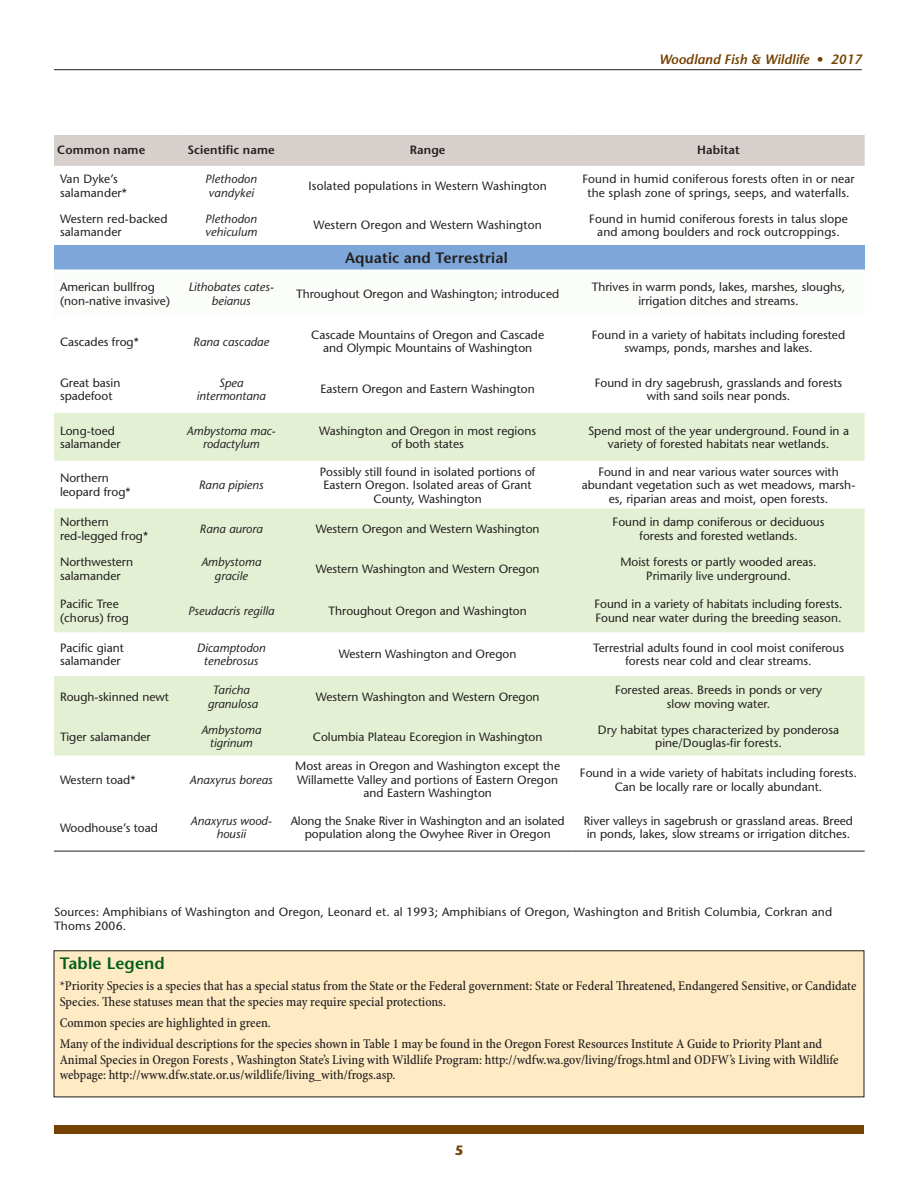
<style>
.page{position:relative;width:918px;height:1188px;background:#fff}
.page>*{position:absolute;margin:0;border:0;box-sizing:border-box;transform-origin:0 0}
.Small_Head_2{font:600 16.5px "Stone Sans Std";letter-spacing:.01em;color:#025e1f}
.Small_Head_2-2{font:600 15px "Stone Sans Std";letter-spacing:.01em;color:#231f20}
.t1{font:500 condensed 13.5px/15.8px "Minion Pro";color:#231f20}
.t2{font:italic 600 13.5px "Stone Sans Std";color:#754100}
.t3{font:700 13.5px "Stone Sans Std";color:#754100}
.Table_Text{font:500 12px/13.5px "Stone Sans Std";color:#231f20;text-align:center}
.Small_Head_2-3{font:500 12px/13.5px "Stone Sans Std";letter-spacing:.01em;color:#231f20}
.Table_Text-2{font:italic 500 12px/13.5px "Stone Sans Std";color:#231f20;text-align:center}
.Small_Head_2-4{font:600 12px "Stone Sans Std";letter-spacing:.01em;color:#231f20}
.Small_Head_2-5{font:italic 500 12px/13.5px "Stone Sans Std";letter-spacing:.01em;color:#231f20}
</style>
<div class="page">
<hr style="left:54px;top:69px;width:808px;height:1px;background:#231f20">
<div style="left:54px;top:1125px;width:810px;height:9px;background:#754100"></div>
<div style="left:54px;top:951px;width:810px;height:146px;background:#feeac3"></div>
<div style="left:54px;top:950px;width:810px;height:147px;border:1px solid #231f20"></div>
<div style="left:54px;top:135px;width:811px;height:31px;background:#d6cfcc"></div>
<svg style="left:54px;top:508px;width:811px;height:343px"></svg>
<div style="left:54px;top:245px;width:811px;height:25px;background:#7ca7d8"></div>
<div style="left:54px;top:413px;width:811px;height:48px;background:#e4f0d4"></div>
<svg style="left:54px;top:509px;width:811px;height:246px;fill:#e4f0d4"></svg>
<hr style="left:54px;top:851px;width:125px;height:1px;background:#231f20">
<hr style="left:179px;top:851px;width:104px;height:1px;background:#231f20">
<hr style="left:283px;top:851px;width:289px;height:1px;background:#231f20">
<hr style="left:572px;top:851px;width:293px;height:1px;background:#231f20">
<p class="t2" style="left:659px;top:51px;width:204px">Woodland Fish &amp; Wildlife • 2017</p>
<p class="Small_Head_2-4" style="left:57px;top:143px;width:90px">Common name</p>
<p class="Small_Head_2-4" style="left:188px;top:143px;width:89px">Scientific name</p>
<p class="Small_Head_2-4" style="left:410px;top:143px;width:37px">Range</p>
<p class="Small_Head_2-4" style="left:697px;top:143px;width:44px">Habitat</p>
<p class="Small_Head_2-3" style="left:60px;top:172px;width:68px">Van Dyke’s salamander*</p>
<p class="Small_Head_2-5" style="left:205px;top:172px;width:53px">Plethodon vandykei</p>
<p class="Small_Head_2-3" style="left:309px;top:179px;width:240px">Isolated populations in Western Washington</p>
<p class="Small_Head_2-3" style="left:582px;top:172px;width:274px;text-align:center">Found in humid coniferous forests often in or near the splash zone of springs, seeps, and waterfalls.</p>
<p class="Small_Head_2-3" style="left:60px;top:212px;width:109px">Western red-backed salamander</p>
<p class="Small_Head_2-5" style="left:205px;top:212px;width:54px">Plethodon vehiculum</p>
<p class="Small_Head_2-3" style="left:314px;top:218px;width:230px">Western Oregon and Western Washington</p>
<p class="Small_Head_2-3" style="left:589px;top:212px;width:260px;text-align:center">Found in humid coniferous forests in talus slope and among boulders and rock outcroppings.</p>
<p class="Small_Head_2-2" style="left:345px;top:248px;width:164px">Aquatic and Terrestrial</p>
<p class="Table_Text" style="left:60px;top:280px;width:112px;text-align:left">American bullfrog (non-native invasive)</p>
<p class="Table_Text-2" style="left:188px;top:280px;width:87px">Lithobates cates&shy;beianus</p>
<p class="Table_Text" style="left:296px;top:287px;width:265px">Throughout Oregon and Washington; introduced</p>
<p class="Table_Text" style="left:592px;top:280px;width:255px">Thrives in warm ponds, lakes, marshes, sloughs, irrigation ditches and streams.</p>
<p class="Table_Text" style="left:60px;top:335px;width:80px">Cascades frog*</p>
<p class="Table_Text-2" style="left:193px;top:335px;width:77px">Rana cascadae</p>
<p class="Table_Text" style="left:311px;top:328px;width:234px">Cascade Mountains of Oregon and Cascade and Olympic Mountains of Washington</p>
<p class="Table_Text" style="left:592px;top:328px;width:255px">Found in a variety of habitats including forested swamps, ponds, marshes and lakes.</p>
<p class="Table_Text" style="left:60px;top:376px;width:62px;text-align:left">Great basin spadefoot</p>
<p class="Table_Text-2" style="left:196px;top:376px;width:71px">Spea intermontana</p>
<p class="Table_Text" style="left:321px;top:383px;width:216px">Eastern Oregon and Eastern Washington</p>
<p class="Table_Text" style="left:595px;top:376px;width:249px">Found in dry sagebrush, grasslands and forests with sand soils near ponds.</p>
<p class="Table_Text" style="left:60px;top:424px;width:62px;text-align:left">Long-toed salamander</p>
<p class="Table_Text-2" style="left:187px;top:424px;width:90px">Ambystoma mac&shy;rodactylum</p>
<p class="Table_Text" style="left:319px;top:424px;width:218px">Washington and Oregon in most regions of both states</p>
<p class="Table_Text" style="left:588px;top:424px;width:262px">Spend most of the year underground. Found in a variety of forested habitats near wetlands.</p>
<p class="Table_Text" style="left:60px;top:471px;width:72px;text-align:left">Northern leopard frog*</p>
<p class="Table_Text-2" style="left:199px;top:478px;width:66px">Rana pipiens</p>
<p class="Table_Text" style="left:320px;top:465px;width:217px">Possibly still found in isolated portions of<br>Eastern Oregon. Isolated areas of Grant<br>County, Washington</p>
<p class="Table_Text" style="left:582px;top:465px;width:275px">Found in and near various water sources with abundant vegetation such as wet meadows, marsh&shy;es, riparian areas and moist, open forests.</p>
<p class="Table_Text" style="left:60px;top:515px;width:90px;text-align:left">Northern red-legged frog*</p>
<p class="Table_Text-2" style="left:200px;top:522px;width:64px">Rana aurora</p>
<p class="Table_Text" style="left:316px;top:522px;width:225px">Western Oregon and Western Washington</p>
<p class="Table_Text" style="left:613px;top:515px;width:213px">Found in damp coniferous or deciduous forests and forested wetlands.</p>
<p class="Table_Text" style="left:60px;top:555px;width:75px;text-align:left">Northwestern salamander</p>
<p class="Table_Text-2" style="left:201px;top:555px;width:62px">Ambystoma gracile</p>
<p class="Table_Text" style="left:316px;top:562px;width:225px">Western Washington and Western Oregon</p>
<p class="Table_Text" style="left:620px;top:555px;width:198px">Moist forests or partly wooded areas.<br>Primarily live underground.</p>
<p class="Table_Text" style="left:60px;top:597px;width:70px;text-align:left">Pacific Tree (chorus) frog</p>
<p class="Table_Text-2" style="left:188px;top:604px;width:88px">Pseudacris regilla</p>
<p class="Table_Text" style="left:329px;top:604px;width:200px">Throughout Oregon and Washington</p>
<p class="Table_Text" style="left:594px;top:597px;width:250px;text-align:left">Found in a variety of habitats including forests.<br>Found near water during the breeding season.</p>
<p class="Table_Text" style="left:60px;top:641px;width:65px;text-align:left">Pacific giant salamander</p>
<p class="Table_Text-2" style="left:197px;top:641px;width:70px">Dicamptodon tenebrosus</p>
<p class="Table_Text" style="left:339px;top:648px;width:179px">Western Washington and Oregon</p>
<p class="Table_Text" style="left:593px;top:641px;width:253px">Terrestrial adults found in cool moist coniferous forests near cold and clear streams.</p>
<p class="Table_Text" style="left:60px;top:690px;width:111px">Rough-skinned newt</p>
<p class="Table_Text-2" style="left:208px;top:683px;width:52px">Taricha granulosa</p>
<p class="Table_Text" style="left:316px;top:690px;width:225px">Western Washington and Western Oregon</p>
<p class="Table_Text" style="left:615px;top:683px;width:209px">Forested areas. Breeds in ponds or very slow moving water.</p>
<p class="Table_Text" style="left:60px;top:730px;width:92px">Tiger salamander</p>
<p class="Table_Text-2" style="left:201px;top:723px;width:62px">Ambystoma tigrinum</p>
<p class="Table_Text" style="left:313px;top:730px;width:231px">Columbia Plateau Ecoregion in Washington</p>
<p class="Table_Text" style="left:598px;top:723px;width:243px">Dry habitat types characterized by ponderosa pine/Douglas-fir forests.</p>
<p class="Table_Text" style="left:60px;top:773px;width:77px">Western toad*</p>
<p class="Table_Text-2" style="left:190px;top:773px;width:85px">Anaxyrus boreas</p>
<p class="Table_Text" style="left:295px;top:759px;width:266px">Most areas in Oregon and Washington except the<br>Willamette Valley and portions of Eastern Oregon and Eastern Washington</p>
<p class="Table_Text" style="left:580px;top:766px;width:279px">Found in a wide variety of habitats including forests.<br>Can be locally rare or locally abundant.</p>
<p class="Table_Text" style="left:60px;top:821px;width:99px">Woodhouse’s toad</p>
<p class="Table_Text-2" style="left:191px;top:814px;width:83px">Anaxyrus wood&shy;housii</p>
<p class="Table_Text" style="left:291px;top:814px;width:275px">Along the Snake River in Washington and an isolated population along the Owyhee River in Oregon</p>
<p class="Table_Text" style="left:584px;top:814px;width:271px;text-align:left">River valleys in sagebrush or grassland areas. Breed in ponds, lakes, slow streams or irrigation ditches.</p>
<p class="Table_Text" style="left:54px;top:905px;width:780px;text-align:left">Sources: Amphibians of Washington and Oregon, Leonard et. al 1993; Amphibians of Oregon, Washington and British Columbia, Corkran and<br>Thoms 2006.</p>
<p class="Small_Head_2" style="left:60px;top:953px;width:107px">Table Legend</p>
<p class="t1" style="left:60px;top:978px;width:798px">*Priority Species is a species that has a special status from the State or the Federal government: State or Federal Threatened, Endangered Sensitive, or Candidate<br>Species. These statuses mean that the species may require special protections.</p>
<p class="t1" style="left:60px;top:1015px;width:213px">Common species are highlighted in green.</p>
<p class="t1" style="left:60px;top:1036px;width:780px">Many of the individual descriptions for the species shown in Table 1 may be found in the Oregon Forest Resources Institute A Guide to Priority Plant and<br>Animal Species in Oregon Forests , Washington State’s Living with Wildlife Program: http://wdfw.wa.gov/living/frogs.html and ODFW’s Living with Wildlife webpage: http://www.dfw.state.or.us/wildlife/living_with/frogs.asp.</p>
<p class="t3" style="left:455px;top:1142px;width:10px">5</p>
</div>
